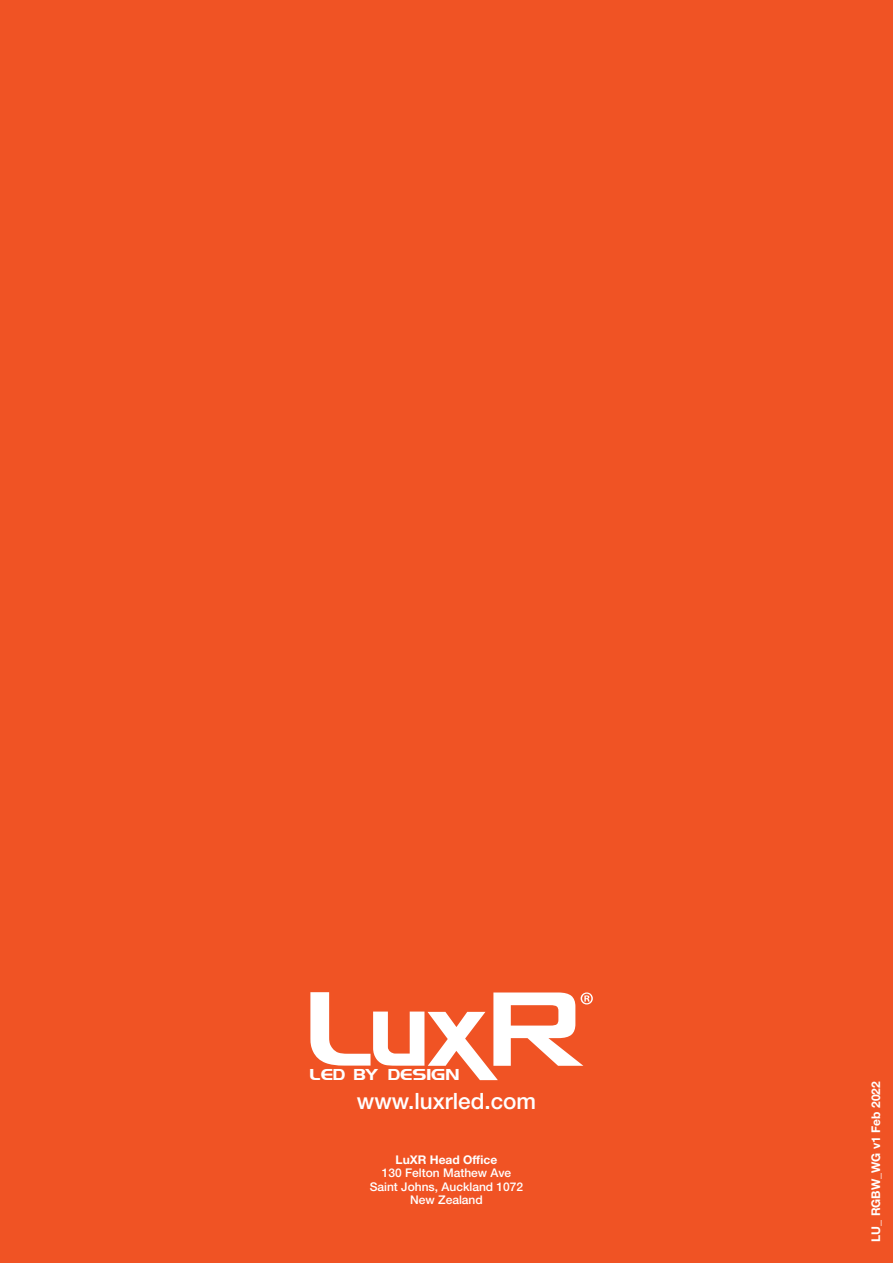
<style>
.page{position:relative;width:893px;height:1263px;background:#f05324}
.page>*{position:absolute;margin:0;border:0;box-sizing:border-box;transform-origin:0 0}
.t1{font:500 22.5px "Helvetica Neue LT Std";color:#fff}
.t2{font:15.75px "Denmark";color:#fff;scale:1.08 1}
.t3{font:500 12px/13.5px "Helvetica Neue LT Std";color:#fff;text-align:center}
.t4{font:700 12px "Helvetica Neue LT Std";color:#fff}
</style>
<div class="page">
<svg style="left:310px;top:992px;width:283px;height:88px"></svg>
<h2 class="t2" style="left:310px;top:1065px;width:140px">LED BY DESIGN</h2>
<h1 class="t1" style="left:357px;top:1088px;width:181px">www.luxrled.com</h1>
<p class="t4" style="left:396px;top:1152px;width:103px">LuXR Head Office</p>
<p class="t3" style="left:370px;top:1166px;width:155px">130 Felton Mathew Ave<br>Saint Johns, Auckland 1072<br>New Zealand</p>
<p class="t4" style="left:869px;top:1242px;width:162px;rotate:-90deg">LU_ RGBW_WG v1 Feb 2022</p>
</div>
